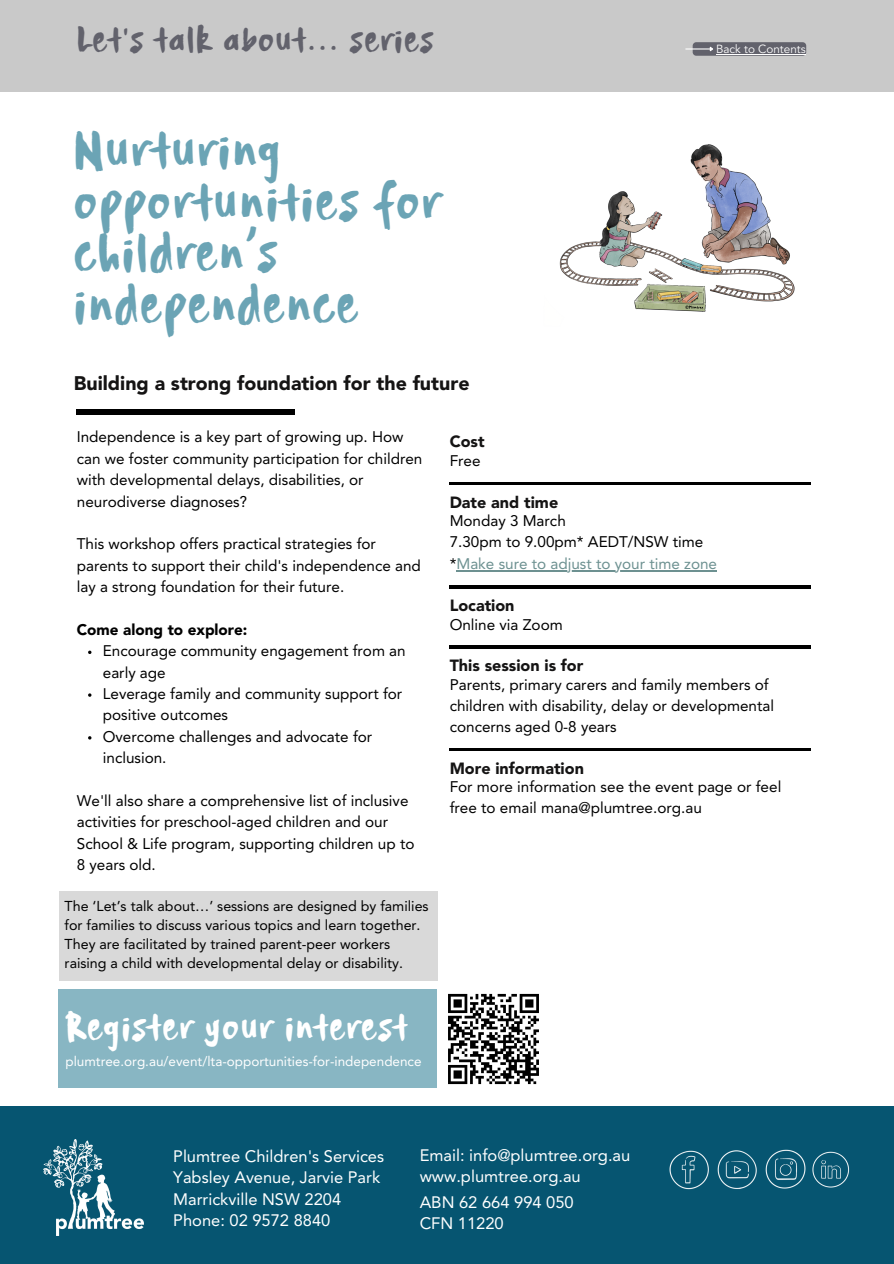
<style>
.page{position:relative;width:894px;height:1264px;background:#fff}
.page>*{position:absolute;margin:0;border:0;box-sizing:border-box;transform-origin:0 0}
.t1{font:37.5px/51.8px "Ashleigh Steel";color:#6ba4b5}
.t2{font:27.15px "Ashleigh Steel";color:#fff}
.t3{font:25.5px "Ashleigh Steel";color:#62626c}
.t4{font:900 19.5px "Avenir LT Std";color:#151414}
.t5{font:16.5px/21.3px "Avenir LT Std";color:#fff}
.t6{font:900 16.2px "Avenir LT Std";color:#151414}
.t7{font:15.3px/21.3px "Avenir LT Std";color:#000}
.t8{font:900 15.3px "Avenir LT Std";color:#000}
.t9{font:14.25px/19.2px "Avenir LT Std";color:#000}
.t10{font:13.5px "Avenir LT Std";color:#fff}
.t11{font:11.7px "Avenir LT Std";color:#fff}
.s1{color:#6d9191}
</style>
<div class="page">
<div style="left:0;top:0;width:893px;height:92px;background:#c9c9c9"></div>
<div style="left:77px;top:409px;width:218px;height:5px;background:#000"></div>
<div style="left:0;top:1106px;width:893px;height:157px;background:#065571"></div>
<div style="left:59px;top:989px;width:378px;height:99px;background:#88b6c3"></div>
<hr style="left:685px;top:48px;width:24px;height:2px;background:#fff">
<svg style="left:692px;top:42px;width:114px;height:14px;background:#72727a"></svg>
<hr style="left:449px;top:482px;width:361px;height:3px;background:#000">
<hr style="left:449px;top:585px;width:361px;height:3px;background:#000">
<hr style="left:449px;top:645px;width:361px;height:3px;background:#000">
<img style="left:43px;top:1139px;width:101px;height:96px">
<img style="left:669px;top:1150px;width:40px;height:40px">
<img style="left:717px;top:1150px;width:40px;height:39px">
<img style="left:765px;top:1149px;width:41px;height:40px">
<img style="left:812px;top:1151px;width:38px;height:37px">
<hr style="left:449px;top:748px;width:361px;height:2px;background:#000">
<img style="left:559px;top:144px;width:236px;height:168px">
<div style="left:59px;top:891px;width:378px;height:89px;background:#d9d9d9"></div>
<img style="left:448px;top:993px;width:91px;height:92px">
<hr style="left:456px;top:570px;width:261px;height:1px;background:#6d9191">
<p class="t3" style="left:77px;top:26px;width:359px">Let's talk about... series</p>
<p class="t1" style="left:74px;top:126px;width:370px">Nurturing opportunities for children’s independence</p>
<h2 class="t4" style="left:74px;top:375px;width:397px">Building a strong foundation for the future</h2>
<p class="t11" style="left:716px;top:44px;width:91px">Back to Contents</p>
<h6 class="t7" style="left:77px;top:428px;width:347px">Independence is a key part of growing up. How can we foster community participation for children with developmental delays, disabilities, or neurodiverse diagnoses?</h6>
<p class="t7" style="left:77px;top:535px;width:345px">This workshop offers practical strategies for parents to support their child's independence and lay a strong foundation for their future.</p>
<p class="t8" style="left:77px;top:623px;width:172px">Come along to explore:</p>
<h5 class="t7" style="left:103px;top:641px;width:304px">Encourage community engagement from an early age</h5>
<h5 class="t7" style="left:103px;top:684px;width:301px">Leverage family and community support for positive outcomes</h5>
<h4 class="t7" style="left:103px;top:727px;width:271px">Overcome challenges and advocate for inclusion.</h4>
<p class="t7" style="left:77px;top:791px;width:339px">We'll also share a comprehensive list of inclusive activities for preschool-aged children and our School &amp; Life program, supporting children up to 8 years old.</p>
<p class="t9" style="left:65px;top:897px;width:365px">The ‘Let’s talk about…’ sessions are designed by families for families to discuss various topics and learn together.<br>They are facilitated by trained parent-peer workers raising a child with developmental delay or disability.</p>
<p class="t2" style="left:65px;top:1012px;width:344px">Register your interest</p>
<p class="t10" style="left:65px;top:1055px;width:357px">plumtree.org.au/event/lta-opportunities-for-independence</p>
<h5 class="t6" style="left:449px;top:435px;width:36px">Cost</h5>
<h5 class="t7" style="left:449px;top:452px;width:32px">Free</h5>
<h5 class="t6" style="left:449px;top:495px;width:110px">Date and time</h5>
<h5 class="t7" style="left:449px;top:511px;width:269px">Monday 3 March<br>7.30pm to 9.00pm* AEDT/NSW time *<span class="s1">Make sure to adjust to your time zone</span></h5>
<h5 class="t6" style="left:449px;top:599px;width:66px">Location</h5>
<h5 class="t7" style="left:449px;top:615px;width:115px">Online via Zoom</h5>
<h6 class="t6" style="left:449px;top:659px;width:135px">This session is for</h6>
<h5 class="t7" style="left:449px;top:676px;width:326px">Parents, primary carers and family members of children with disability, delay or developmental concerns aged 0-8 years</h5>
<h5 class="t6" style="left:449px;top:761px;width:136px">More information</h5>
<h5 class="t7" style="left:449px;top:778px;width:333px">For more information see the event page or feel free to email mana@plumtree.org.au</h5>
<p class="t5" style="left:173px;top:1146px;width:212px">Plumtree Children's Services<br>Yabsley Avenue, Jarvie Park<br>Marrickville NSW 2204<br>Phone: 02 9572 8840</p>
<h5 class="t5" style="left:419px;top:1146px;width:212px">Email: info@plumtree.org.au www.plumtree.org.au</h5>
<h5 class="t5" style="left:419px;top:1192px;width:156px">ABN 62 664 994 050<br>CFN 11220</h5>
</div>
